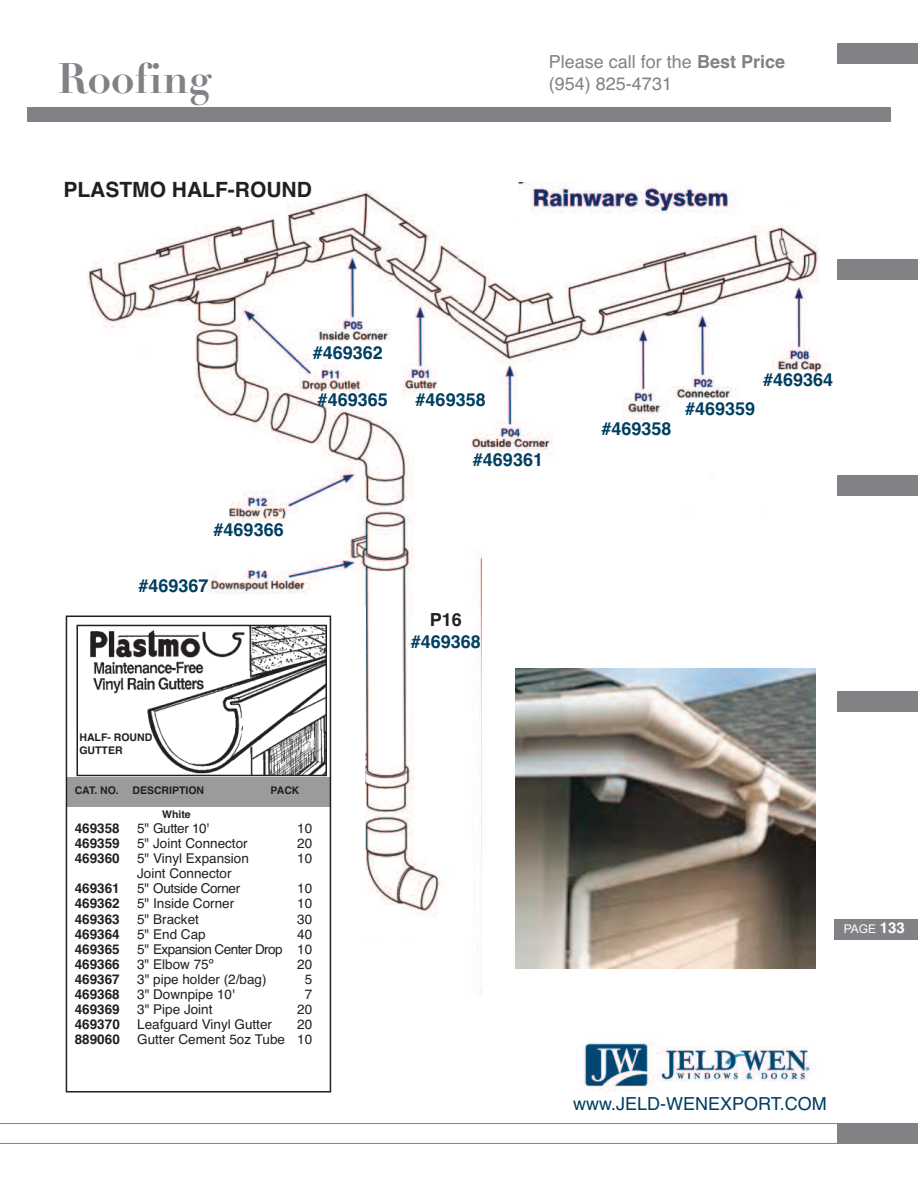
<style>
.page{position:relative;width:918px;height:1188px;background:#fff}
.page>*{position:absolute;margin:0;border:0;box-sizing:border-box;transform-origin:0 0}
.t1{font:700 42px "Didot";color:#808285}
.t2{font:700 21px "Helvetica";color:#231f20}
.t3{font:700 18px "Helvetica";color:#003f61}
.t4{font:18px/21.6px "Helvetica";color:#808285}
.t5{font:18px "Helvetica";color:#003f61}
.t6{font:700 18px "Helvetica";color:#231f20}
.t7{font:13.5px "Helvetica";color:#231f20}
.t8{font:700 13.5px "Helvetica";color:#231f20}
.t9{font:13.5px "Helvetica";letter-spacing:-.025em;color:#231f20}
.t10{font:13.5px "Helvetica";letter-spacing:-.04em;color:#231f20}
.t11{font:12px "Arial";color:#fff}
.t12{font:700 10.5px/12.6px "Helvetica";color:#231f20}
.s1{font-weight:700}
.s2{font-family:"Helvetica";font-weight:700;font-size:15px}
</style>
<div class="page">
<div style="left:837px;top:43px;width:81px;height:21px;background:#808285"></div>
<div style="left:834px;top:919px;width:84px;height:21px;background:#808285"></div>
<div style="left:27px;top:107px;width:864px;height:14px;background:#808285"></div>
<div style="left:837px;top:1123px;width:81px;height:21px;background:#808285"></div>
<hr style="left:0;top:1123px;width:918px;height:1px;background:#808285">
<hr style="left:0;top:1143px;width:918px;height:1px;background:#808285">
<div style="left:837px;top:259px;width:81px;height:21px;background:#808285"></div>
<div style="left:837px;top:475px;width:81px;height:21px;background:#808285"></div>
<div style="left:837px;top:691px;width:81px;height:21px;background:#808285"></div>
<img style="left:87px;top:183px;width:741px;height:811px">
<div style="left:77px;top:365px;width:108px;height:205px;background:#fff"></div>
<div style="left:361px;top:939px;width:72px;height:97px;background:#fff"></div>
<div style="left:482px;top:546px;width:345px;height:525px;background:#fff"></div>
<img style="left:516px;top:669px;width:300px;height:300px">
<svg style="left:65px;top:605px;width:301px;height:463px"></svg>
<div style="left:67px;top:778px;width:264px;height:29px;background:#999b9d"></div>
<div style="left:66px;top:616px;width:265px;height:477px;border:2px solid #231f20"></div>
<img style="left:88px;top:628px;width:236px;height:145px">
<div style="left:76px;top:625px;width:251px;height:151px;border:2px solid #231f20"></div>
<img style="left:578px;top:1042px;width:233px;height:50px">
<h1 class="t1" style="left:57px;top:52px;width:156px">Roofing</h1>
<h3 class="t4" style="left:549px;top:51px;width:238px">Please call for the <span class="s1">Best Price </span>(954) 825-4731</h3>
<h2 class="t2" style="left:63px;top:177px;width:250px">PLASTMO HALF-ROUND</h2>
<h3 class="t3" style="left:214px;top:519px;width:72px">#469366</h3>
<h3 class="t3" style="left:138px;top:576px;width:72px">#469367</h3>
<h3 class="t3" style="left:313px;top:342px;width:72px">#469362</h3>
<h3 class="t3" style="left:318px;top:390px;width:72px">#469365</h3>
<h3 class="t3" style="left:416px;top:390px;width:72px">#469358</h3>
<h3 class="t3" style="left:473px;top:449px;width:72px">#469361</h3>
<h3 class="t6" style="left:430px;top:609px;width:34px">P16</h3>
<h3 class="t3" style="left:411px;top:631px;width:72px">#469368</h3>
<h3 class="t3" style="left:601px;top:418px;width:72px">#469358</h3>
<h3 class="t3" style="left:685px;top:398px;width:72px">#469359</h3>
<h3 class="t3" style="left:763px;top:370px;width:72px">#469364</h3>
<p class="t12" style="left:79px;top:731px;width:74px">HALF- ROUND<br>GUTTER</p>
<p class="t12" style="left:75px;top:784px;width:46px">CAT. NO.</p>
<p class="t12" style="left:132px;top:784px;width:73px">DESCRIPTION</p>
<p class="t12" style="left:271px;top:784px;width:30px">PACK</p>
<p class="t12" style="left:162px;top:808px;width:30px">White</p>
<p class="t8" style="left:75px;top:820px;width:47px">469358</p>
<p class="t9" style="left:137px;top:820px;width:73px">5" Gutter 10'</p>
<p class="t7" style="left:297px;top:820px;width:17px">10</p>
<p class="t8" style="left:75px;top:835px;width:47px">469359</p>
<p class="t7" style="left:137px;top:835px;width:112px">5" Joint Connector</p>
<p class="t7" style="left:297px;top:835px;width:17px">20</p>
<p class="t8" style="left:75px;top:850px;width:47px">469360</p>
<p class="t7" style="left:137px;top:850px;width:113px">5" Vinyl Expansion</p>
<p class="t7" style="left:297px;top:850px;width:17px">10</p>
<p class="t7" style="left:137px;top:865px;width:96px">Joint Connector</p>
<p class="t8" style="left:75px;top:880px;width:47px">469361</p>
<p class="t9" style="left:137px;top:880px;width:105px">5" Outside Corner</p>
<p class="t7" style="left:297px;top:880px;width:17px">10</p>
<p class="t8" style="left:75px;top:895px;width:47px">469362</p>
<p class="t7" style="left:137px;top:895px;width:99px">5" Inside Corner</p>
<p class="t7" style="left:297px;top:895px;width:17px">10</p>
<p class="t8" style="left:75px;top:912px;width:47px">469363</p>
<p class="t7" style="left:137px;top:912px;width:63px">5" Bracket</p>
<p class="t7" style="left:297px;top:912px;width:17px">30</p>
<p class="t8" style="left:75px;top:927px;width:47px">469364</p>
<p class="t7" style="left:137px;top:927px;width:70px">5" End Cap</p>
<p class="t7" style="left:297px;top:927px;width:17px">40</p>
<p class="t8" style="left:75px;top:942px;width:47px">469365</p>
<p class="t10" style="left:137px;top:942px;width:177px">5" Expansion Center Drop 10</p>
<p class="t8" style="left:75px;top:957px;width:47px">469366</p>
<p class="t7" style="left:137px;top:957px;width:78px">3" Elbow 75º</p>
<p class="t7" style="left:297px;top:957px;width:17px">20</p>
<p class="t8" style="left:75px;top:972px;width:47px">469367</p>
<p class="t7" style="left:137px;top:972px;width:131px">3" pipe holder (2/bag)</p>
<p class="t7" style="left:305px;top:972px;width:9px">5</p>
<p class="t8" style="left:75px;top:987px;width:47px">469368</p>
<p class="t7" style="left:137px;top:987px;width:99px">3" Downpipe 10'</p>
<p class="t7" style="left:305px;top:987px;width:9px">7</p>
<p class="t8" style="left:75px;top:1002px;width:47px">469369</p>
<p class="t7" style="left:137px;top:1002px;width:77px">3" Pipe Joint</p>
<p class="t7" style="left:297px;top:1002px;width:17px">20</p>
<p class="t8" style="left:75px;top:1017px;width:47px">469370</p>
<p class="t7" style="left:137px;top:1017px;width:136px">Leafguard Vinyl Gutter</p>
<p class="t7" style="left:297px;top:1017px;width:17px">20</p>
<p class="t8" style="left:75px;top:1032px;width:47px">889060</p>
<p class="t7" style="left:137px;top:1032px;width:177px">Gutter Cement 5oz Tube 10</p>
<p class="t11" style="left:840px;top:922px;width:63px">PAGE <span class="s2">133</span></p>
<p class="t11" style="left:844px;top:922px;width:63px">PAGE <span class="s2">133</span></p>
<h3 class="t5" style="left:573px;top:1093px;width:255px">www.JELD-WENEXPORT.COM</h3>
</div>
